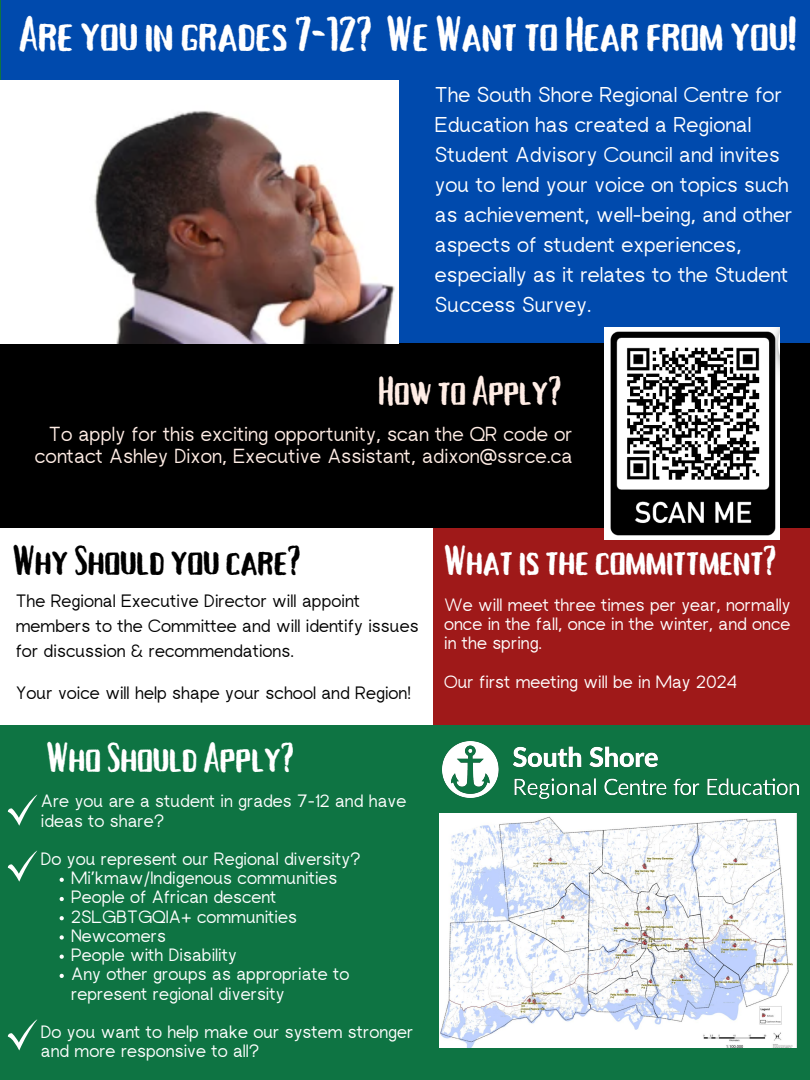
<style>
.page{position:relative;width:810px;height:1080px;background:#0e7443}
.page>*{position:absolute;margin:0;border:0;box-sizing:border-box;transform-origin:0 0}
.t1{font:49.06px "Tallow Sans TC Brush";color:#fff}
.t2{font:41.69px "Tallow Sans TC Brush";color:#fff}
.t3{font:41.69px "Tallow Sans TC Brush";color:#000}
.t4{font:41px "Tallow Sans TC Brush";color:#ffede5}
.t5{font:21.44px/30px "rugratssans";color:#fff}
.t6{font:20.31px/22px "rugratssans";color:#ffede5;text-align:right}
.t7{font:17.94px/24.9px "rugratssans";color:#000}
.t8{font:17.88px/19.2px "rugratssans";color:#fff}
</style>
<div class="page">
<div style="left:0;top:528px;width:434px;height:197px;background:#fff"></div>
<div style="left:1px;top:0;width:809px;height:368px;background:#004aad"></div>
<div style="left:0;top:344px;width:810px;height:184px;background:#000"></div>
<div style="left:434px;top:528px;width:376px;height:197px;background:#9f1919"></div>
<img style="left:0;top:81px;width:399px;height:263px">
<svg style="left:7px;top:794px;width:31px;height:32px"></svg>
<svg style="left:7px;top:850px;width:31px;height:32px"></svg>
<svg style="left:7px;top:1019px;width:31px;height:31px"></svg>
<img style="left:440px;top:813px;width:357px;height:234px">
<img style="left:605px;top:328px;width:175px;height:212px">
<img style="left:442px;top:742px;width:357px;height:57px">
<svg style="left:60px;top:878px;width:4px;height:4px"></svg>
<svg style="left:60px;top:897px;width:4px;height:4px"></svg>
<svg style="left:60px;top:916px;width:4px;height:4px"></svg>
<svg style="left:60px;top:935px;width:4px;height:5px"></svg>
<svg style="left:60px;top:955px;width:4px;height:4px"></svg>
<svg style="left:60px;top:974px;width:4px;height:4px"></svg>
<p class="t1" style="left:19px;top:7px;width:779px">Are youin grades7-12? We WanttoHearfrom you!</p>
<p class="t5" style="left:435px;top:82px;width:359px">The South Shore Regional Centre for Education has created a Regional Student Advisory Council and invites you to lend your voice on topics such as achievement, well-being, and other aspects of student experiences, especially as it relates to the Student Success Survey.</p>
<p class="t4" style="left:379px;top:368px;width:184px">How toApply?</p>
<p class="t6" style="left:35px;top:425px;width:539px">To apply for this exciting opportunity, scan the QR code or contact Ashley Dixon, Executive Assistant, adixon@ssrce.ca</p>
<p class="t3" style="left:13px;top:538px;width:289px">Why Should youcare?</p>
<p class="t7" style="left:16px;top:590px;width:404px">The Regional Executive Director will appoint members to the Committee and will identify issues for discussion &amp; recommendations.</p>
<p class="t7" style="left:16px;top:682px;width:397px">Your voice will help shape your school and Region!</p>
<p class="t2" style="left:47px;top:734px;width:249px">WhoShouldApply?</p>
<h2 class="t8" style="left:41px;top:793px;width:367px">Are you are a student in grades 7-12 and have ideas to share?</h2>
<h3 class="t8" style="left:41px;top:851px;width:321px">Do you represent our Regional diversity?</h3>
<h2 class="t8" style="left:71px;top:870px;width:268px">Mi’kmaw/Indigenous communities</h2>
<h2 class="t8" style="left:71px;top:889px;width:207px">People of African descent</h2>
<p class="t8" style="left:71px;top:909px;width:227px">2SLGBTGQIA+ communities</p>
<p class="t8" style="left:71px;top:928px;width:96px">Newcomers</p>
<p class="t8" style="left:71px;top:947px;width:167px">People with Disability</p>
<p class="t8" style="left:71px;top:966px;width:280px">Any other groups as appropriate to represent regional diversity</p>
<h2 class="t8" style="left:41px;top:1024px;width:374px">Do you want to help make our system stronger and more responsive to all?</h2>
<p class="t2" style="left:444px;top:538px;width:334px">Whatisthecommittment?</p>
<p class="t8" style="left:444px;top:597px;width:348px;text-align:justify">We will meet three times per year, normally once in the fall, once in the winter, and once in the spring.</p>
<p class="t8" style="left:444px;top:673px;width:295px">Our first meeting will be in May 2024</p>
</div>
